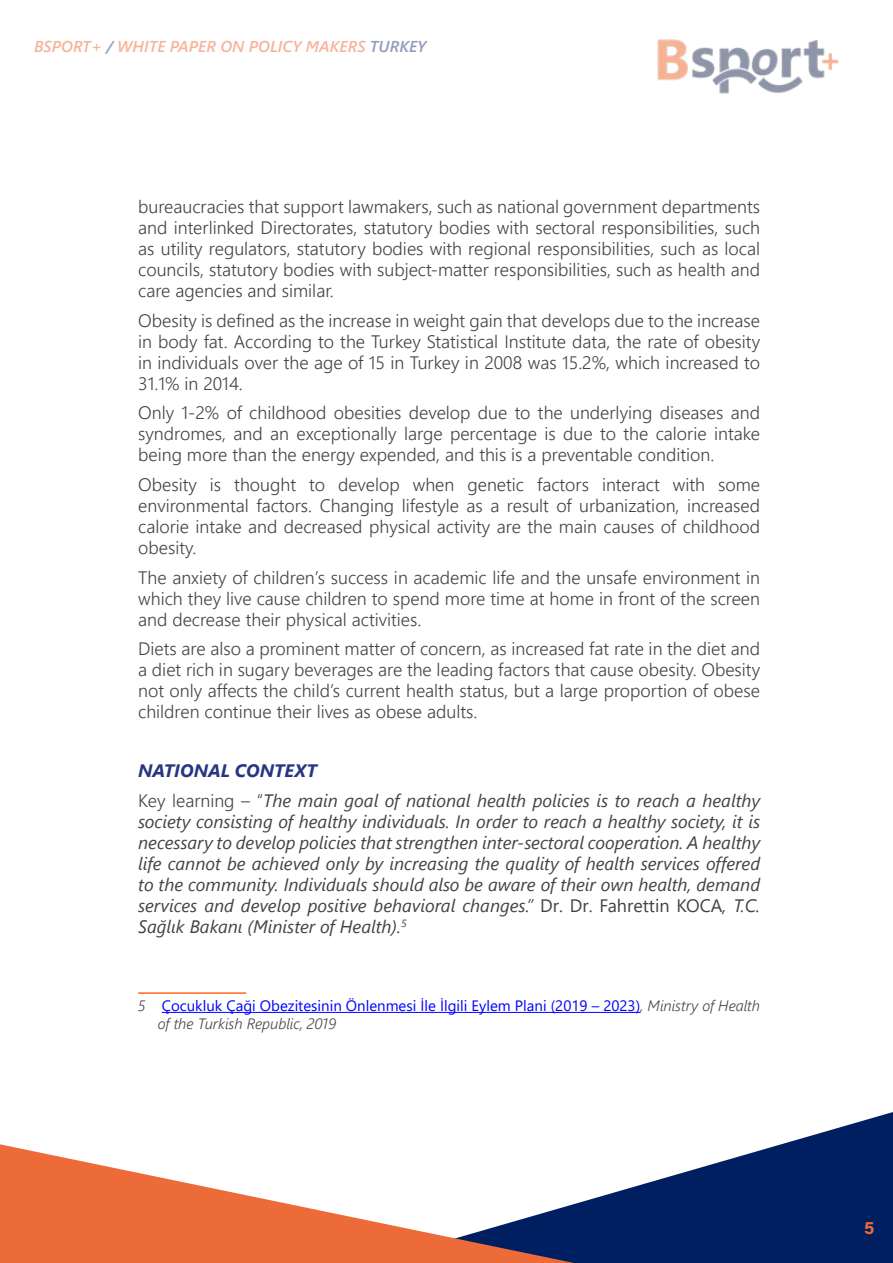
<style>
.page{position:relative;width:893px;height:1263px;background:#fff}
.page>*{position:absolute;margin:0;border:0;box-sizing:border-box;transform-origin:0 0}
.t1{font:300 18px/21px "Segoe UI";color:#434343;text-align:justify}
.t2{font:italic 18px/21px "Segoe UI";color:#434343}
.t3{font:700 18px "Acumin Pro";color:#ed6a39}
.t4{font:italic 600 15.75px "Segoe UI";color:#ed6a39}
.t5{font:15px/18px "Segoe UI";color:#00f}
.s1{color:#283583}
.s2{font-weight:700;color:#283583}
.s3{font-weight:300;font-style:normal}
.s4{font-style:normal}
.s5{font-weight:300;font-style:italic;color:#434343}
</style>
<div class="page">
<svg style="left:574px;top:1112px;width:319px;height:151px;fill:#001f60"></svg>
<svg style="left:0;top:1144px;width:574px;height:119px"></svg>
<img style="left:657px;top:39px;width:182px;height:55px">
<hr style="left:138px;top:992px;width:108px;height:2px;background:#ff671d">
<hr style="left:162px;top:1012px;width:478px;height:1px;background:#00f">
<p class="t4" style="left:34px;top:31px;width:394px">BSPORT+ <span class="s1">/</span> WHITE PAPER ON POLICY MAKERS <span class="s1">TURKEY</span></p>
<p class="t1" style="left:138px;top:195px;width:623px">bureaucracies that support lawmakers, such as national government departments and interlinked Directorates, statutory bodies with sectoral responsibilities, such as utility regulators, statutory bodies with regional responsibilities, such as local councils, statutory bodies with subject-matter responsibilities, such as health and care agencies and similar.</p>
<p class="t1" style="left:138px;top:308px;width:623px">Obesity is defined as the increase in weight gain that develops due to the increase in body fat. According to the Turkey Statistical Institute data, the rate of obesity in individuals over the age of 15 in Turkey in 2008 was 15.2%, which increased to 31.1% in 2014.</p>
<p class="t1" style="left:138px;top:401px;width:623px">Only 1-2% of childhood obesities develop due to the underlying diseases and syndromes, and an exceptionally large percentage is due to the calorie intake being more than the energy expended, and this is a preventable condition.</p>
<p class="t1" style="left:138px;top:472px;width:623px">Obesity is thought to develop when genetic factors interact with some environmental factors. Changing lifestyle as a result of urbanization, increased calorie intake and decreased physical activity are the main causes of childhood obesity.</p>
<p class="t1" style="left:138px;top:565px;width:623px">The anxiety of children’s success in academic life and the unsafe environment in which they live cause children to spend more time at home in front of the screen and decrease their physical activities.</p>
<p class="t1" style="left:138px;top:636px;width:623px">Diets are also a prominent matter of concern, as increased fat rate in the diet and a diet rich in sugary beverages are the leading factors that cause obesity. Obesity not only affects the child’s current health status, but a large proportion of obese children continue their lives as obese adults.</p>
<p class="t2" style="left:138px;top:753px;width:623px;line-height:29.5px"><span class="s2">NATIONAL CONTEXT<br></span><span class="s3">Key learning – “</span>The main goal of national health policies is to reach a healthy</p>
<p class="t2" style="left:138px;top:808px;width:623px;text-align:justify">society consisting of healthy individuals. In order to reach a healthy society, it is necessary to develop policies that strengthen inter-sectoral cooperation. A healthy life cannot be achieved only by increasing the quality of health services offered to the community. Individuals should also be aware of their own health, demand services and develop positive behavioral changes.” <span class="s4">Dr. Dr. Fahrettin KOCA</span>, T.C.<br>Sağlık Bakanı (Minister of Health).<sup>5</sup></p>
<p class="t5" style="left:158px;top:995px;width:604px;text-indent:-20px"><span class="s5">5</span> Çocukluk Çaği Obezitesinin Önlenmesi İle İlgili Eylem Plani (2019 – 2023)<span class="s5">, Ministry of Health of the Turkish Republic, 2019</span></p>
<p class="t3" style="left:864px;top:1215px;width:12px">5</p>
</div>
